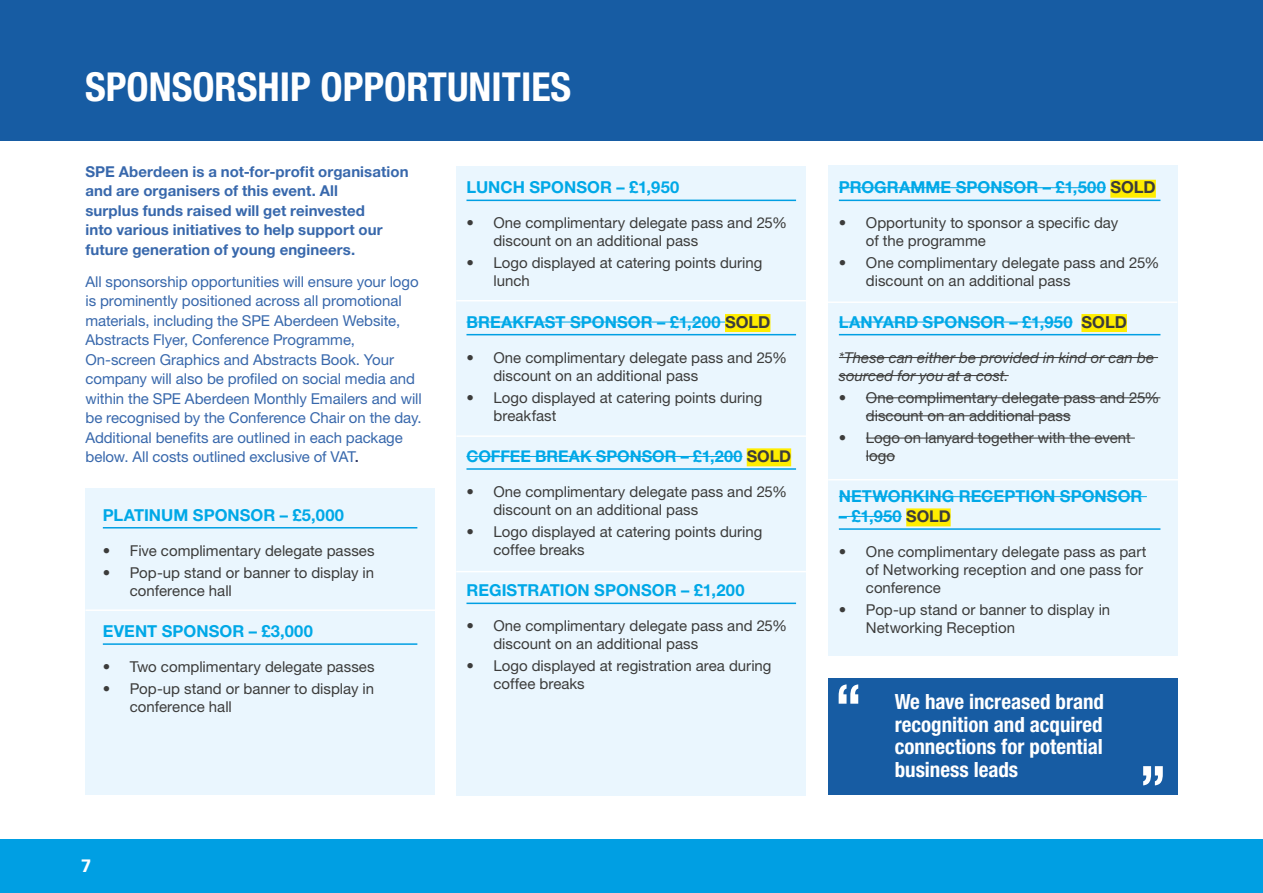
<style>
.page{position:relative;width:1263px;height:893px;background:#fff}
.page>*{position:absolute;margin:0;border:0;box-sizing:border-box;transform-origin:0 0}
.t1{font:700 condensed 60px "Helvetica Neue LT Pro";color:#fff}
.t2{font:700 condensed 39.9px "Helvetica Neue LT Pro";color:#fff}
.t3{font:700 condensed 21px/22.5px "Helvetica Neue LT Pro";color:#fff;text-align:justify}
.t4{font:700 18px "Univers LT Std";color:#fff}
.t5{font:700 16.5px "Helvetica Neue LT Pro";color:#00a8e7}
.t6{font:700 16.2px "Helvetica Neue LT Pro";color:#00a8e7}
.t7{font:15px/18px "Helvetica Neue LT Pro";color:#3c3c3b}
.t8{font:15px/19.5px "Helvetica Neue LT Pro";letter-spacing:-.005em;color:#3868ac}
.t9{font:700 15px/19.5px "Helvetica Neue LT Pro";letter-spacing:.005em;color:#3868ac}
.t10{font:italic 15px/18px "Helvetica Neue LT Pro";letter-spacing:.005em;color:#3c3c3b}
.s1{font-weight:500;color:#343b64}
.s2{color:#3c3c3b}
.s3{font-size:16.2px;color:#3c3c3b}
</style>
<div class="page">
<div style="left:0;top:0;width:1263px;height:140px;background:#175ca3"></div>
<div style="left:0;top:840px;width:1263px;height:53px;background:#009fe3"></div>
<div style="left:828px;top:678px;width:350px;height:117px;background:#175ca3"></div>
<div style="left:456px;top:166px;width:350px;height:629px;background:#eaf6fe"></div>
<div style="left:85px;top:488px;width:350px;height:307px;background:#eaf6fe"></div>
<div style="left:828px;top:166px;width:350px;height:490px;background:#eaf6fe"></div>
<hr style="left:456px;top:435px;width:350px;height:2px;background:#fff">
<hr style="left:456px;top:571px;width:350px;height:1px;background:#fff">
<hr style="left:85px;top:609px;width:350px;height:2px;background:#fff">
<hr style="left:828px;top:301px;width:349px;height:2px;background:#fff">
<hr style="left:828px;top:479px;width:350px;height:1px;background:#fff">
<hr style="left:456px;top:300px;width:350px;height:1px;background:#fff">
<hr style="left:466px;top:200px;width:330px;height:1px;background:#009fe3">
<hr style="left:466px;top:334px;width:330px;height:1px;background:#009fe3">
<div style="left:725px;top:314px;width:45px;height:18px;background:#ffed00"></div>
<hr style="left:466px;top:468px;width:330px;height:2px;background:#009fe3">
<div style="left:747px;top:448px;width:44px;height:18px;background:#ffed00"></div>
<hr style="left:466px;top:603px;width:330px;height:1px;background:#009fe3">
<hr style="left:466px;top:322px;width:259px;height:1px;background:#00a8e7">
<hr style="left:466px;top:456px;width:276px;height:1px;background:#00a8e7">
<hr style="left:103px;top:527px;width:314px;height:1px;background:#009fe3">
<hr style="left:103px;top:643px;width:314px;height:2px;background:#009fe3">
<hr style="left:839px;top:200px;width:321px;height:1px;background:#009fe3">
<div style="left:1110px;top:180px;width:46px;height:18px;background:#ffed00"></div>
<hr style="left:839px;top:334px;width:321px;height:1px;background:#009fe3">
<div style="left:1081px;top:314px;width:46px;height:18px;background:#ffed00"></div>
<hr style="left:839px;top:528px;width:321px;height:2px;background:#009fe3">
<div style="left:906px;top:508px;width:45px;height:18px;background:#ffed00"></div>
<hr style="left:839px;top:187px;width:267px;height:1px;background:#00a8e7">
<hr style="left:839px;top:322px;width:233px;height:1px;background:#00a8e7">
<hr style="left:839px;top:357px;width:319px;height:1px;background:#3c3c3b">
<hr style="left:839px;top:375px;width:170px;height:1px;background:#3c3c3b">
<hr style="left:866px;top:397px;width:294px;height:1px;background:#3c3c3b">
<hr style="left:866px;top:415px;width:205px;height:1px;background:#3c3c3b">
<hr style="left:866px;top:438px;width:269px;height:1px;background:#3c3c3b">
<svg style="left:866px;top:456px;width:29px;height:1px"></svg>
<hr style="left:839px;top:496px;width:308px;height:1px;background:#00a8e7">
<hr style="left:839px;top:516px;width:63px;height:1px;background:#00a8e7">
<h2 class="t2" style="left:85px;top:62px;width:488px">SPONSORSHIP OPPORTUNITIES</h2>
<p class="t9" style="left:85px;top:161px;width:325px">SPE Aberdeen is a not-for-profit organisation and are organisers of this event. All<br>surplus funds raised will get reinvested<br>into various initiatives to help support our future generation of young engineers.</p>
<p class="t8" style="left:85px;top:272px;width:338px">All sponsorship opportunities will ensure your logo is prominently positioned across all promotional materials, including the SPE Aberdeen Website, Abstracts Flyer, Conference Programme, On-screen Graphics and Abstracts Book. Your company will also be profiled on social media and within the SPE Aberdeen Monthly Emailers and will be recognised by the Conference Chair on the day.<br>Additional benefits are outlined in each package below. All costs outlined exclusive of VAT<span class="s1">.</span></p>
<p class="t5" style="left:103px;top:505px;width:243px">PLATINUM SPONSOR – £5,000</p>
<p class="t7" style="left:103px;top:541px;width:273px">• Five complimentary delegate passes</p>
<p class="t7" style="left:130px;top:563px;width:246px;text-indent:-27px">• Pop-up stand or banner to display in conference hall</p>
<p class="t5" style="left:103px;top:621px;width:212px">EVENT SPONSOR – £3,000</p>
<p class="t7" style="left:103px;top:657px;width:273px">• Two complimentary delegate passes</p>
<p class="t7" style="left:130px;top:680px;width:246px;text-indent:-27px">• Pop-up stand or banner to display in conference hall</p>
<p class="t5" style="left:466px;top:177px;width:214px">LUNCH SPONSOR – £1,950</p>
<p class="t7" style="left:493px;top:214px;width:295px;text-indent:-27px">• One complimentary delegate pass and 25% discount on an additional pass</p>
<p class="t7" style="left:493px;top:254px;width:271px;text-indent:-27px">• Logo displayed at catering points during lunch</p>
<p class="t5" style="left:466px;top:311px;width:305px">BREAKFAST SPONSOR – £1,200 <span class="s2">SOLD</span></p>
<p class="t7" style="left:493px;top:348px;width:295px;text-indent:-27px">• One complimentary delegate pass and 25% discount on an additional pass</p>
<p class="t7" style="left:493px;top:388px;width:271px;text-indent:-27px">• Logo displayed at catering points during breakfast</p>
<p class="t6" style="left:466px;top:446px;width:326px">COFFEE BREAK SPONSOR – £1,200 <span class="s2">SOLD</span></p>
<p class="t7" style="left:493px;top:482px;width:295px;text-indent:-27px">• One complimentary delegate pass and 25% discount on an additional pass</p>
<p class="t7" style="left:493px;top:523px;width:271px;text-indent:-27px">• Logo displayed at catering points during coffee breaks</p>
<p class="t5" style="left:466px;top:580px;width:280px">REGISTRATION SPONSOR – £1,200</p>
<p class="t7" style="left:493px;top:617px;width:295px;text-indent:-27px">• One complimentary delegate pass and 25% discount on an additional pass</p>
<p class="t7" style="left:493px;top:657px;width:280px;text-indent:-27px">• Logo displayed at registration area during coffee breaks</p>
<p class="t4" style="left:81px;top:855px;width:12px">7</p>
<p class="t5" style="left:839px;top:177px;width:318px">PROGRAMME SPONSOR – £1,500 <span class="s2">SOLD</span></p>
<p class="t7" style="left:866px;top:214px;width:254px;text-indent:-27px">• Opportunity to sponsor a specific day of the programme</p>
<p class="t7" style="left:866px;top:254px;width:295px;text-indent:-27px">• One complimentary delegate pass and 25% discount on an additional pass</p>
<p class="t5" style="left:839px;top:311px;width:290px">LANYARD SPONSOR – £1,950 <span class="s2">SOLD</span></p>
<p class="t10" style="left:839px;top:348px;width:317px">*These can either be provided in kind or can be sourced for you at a cost.</p>
<p class="t7" style="left:866px;top:388px;width:295px;text-indent:-27px">• One complimentary delegate pass and 25% discount on an additional pass</p>
<p class="t7" style="left:866px;top:428px;width:266px;text-indent:-27px">• Logo on lanyard together with the event logo</p>
<p class="t5" style="left:839px;top:486px;width:305px">NETWORKING RECEPTION SPONSOR</p>
<p class="t5" style="left:839px;top:506px;width:113px">– £1,950 <span class="s3">SOLD</span></p>
<p class="t7" style="left:866px;top:542px;width:282px;text-indent:-27px">• One complimentary delegate pass as part of Networking reception and one pass for conference</p>
<p class="t7" style="left:866px;top:601px;width:246px;text-indent:-27px">• Pop-up stand or banner to display in<br>Networking Reception</p>
<h1 class="t1" style="left:834px;top:670px;width:29px">“</h1>
<h3 class="t3" style="left:895px;top:690px;width:211px">We have increased brand recognition and acquired connections for potential business leads</h3>
<h1 class="t1" style="left:1139px;top:751px;width:29px">”</h1>
</div>
